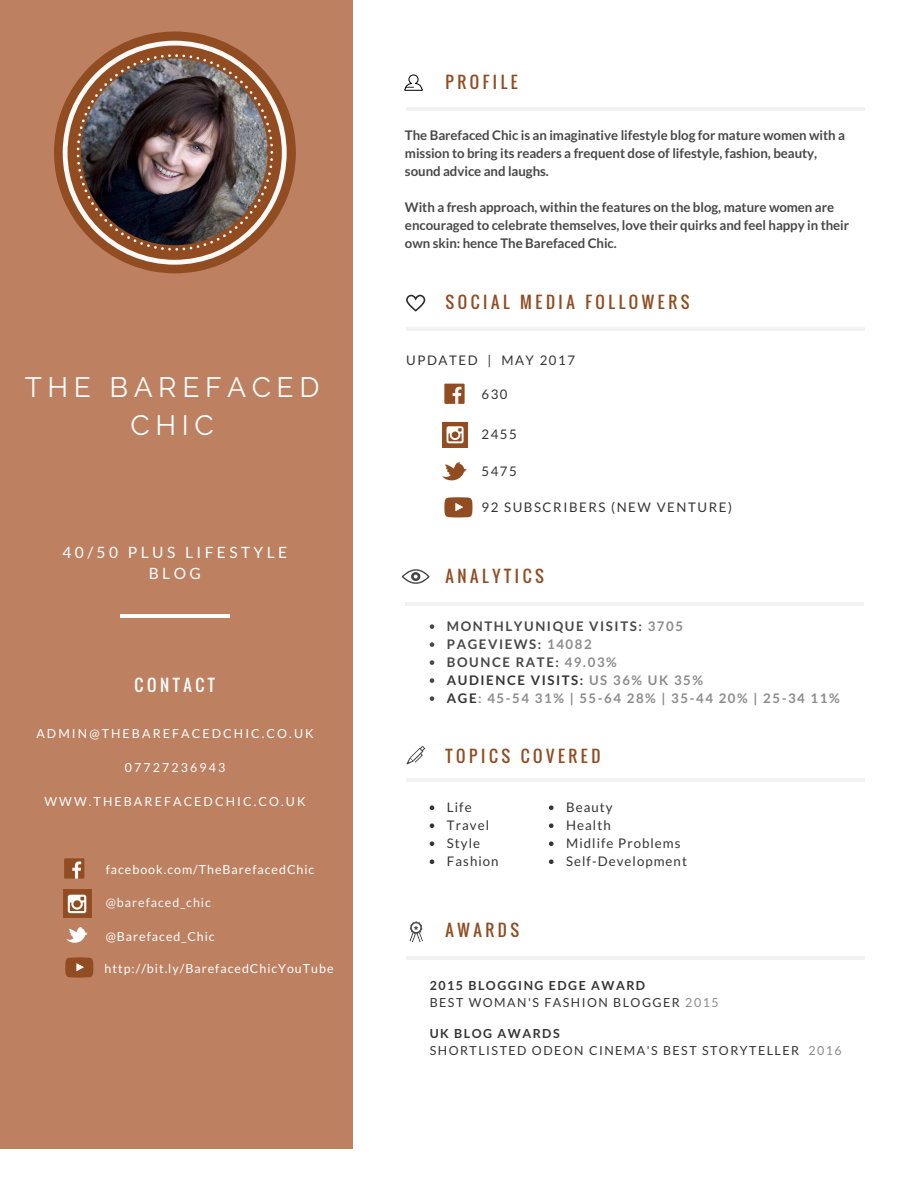
<style>
.page{position:relative;width:918px;height:1188px;background:#fff}
.page>*{position:absolute;margin:0;border:0;box-sizing:border-box;transform-origin:0 0}
.t1{font:28.05px/38.2px "Raleway";letter-spacing:.2em;color:#fff;text-align:center}
.t2{font:16.35px "Oswald";letter-spacing:.22em;color:#914c21}
.t3{font:16.35px "Oswald";letter-spacing:.22em;color:#fff}
.t4{font:15.6px/21.3px "Lato";letter-spacing:.22em;color:#fff;text-align:center}
.t5{font:700 13.2px/18px "Lato";letter-spacing:-.005em;color:#484848}
.t6{font:700 13.2px/18px "Lato";letter-spacing:.12em;color:#8c8c8c}
.t7{font:13.2px/18px "Lato";letter-spacing:.08em;color:#353535}
.t8{font:13.2px "Lato";letter-spacing:.12em;color:#353535}
.t9{font:12.45px/16.8px "Lato";letter-spacing:.12em;color:#353535}
.t10{font:12.45px "Lato";letter-spacing:.08em;color:#fff}
.t11{font:12.45px "Lato";letter-spacing:.17em;color:#fff}
.t12{font:12.45px "Lato";letter-spacing:.08em;color:#f8f8f8}
.s1{color:#484848}
.s2{color:#353535}
.s3{font-weight:700}
.s4{color:#8c8c8c}
</style>
<div class="page">
<div style="left:0;top:0;width:352px;height:1149px;background:#bd8061"></div>
<svg style="left:54px;top:32px;width:242px;height:241px"></svg>
<svg style="left:63px;top:41px;width:224px;height:224px"></svg>
<hr style="left:121px;top:614px;width:109px;height:4px;background:#fff">
<hr style="left:406px;top:327px;width:459px;height:4px;background:#f2f2f2">
<hr style="left:405px;top:602px;width:459px;height:3px;background:#f2f2f2">
<svg style="left:430px;top:624px;width:4px;height:5px"></svg>
<svg style="left:430px;top:642px;width:4px;height:5px"></svg>
<svg style="left:430px;top:660px;width:4px;height:5px"></svg>
<svg style="left:430px;top:678px;width:4px;height:5px"></svg>
<svg style="left:430px;top:696px;width:4px;height:5px"></svg>
<hr style="left:406px;top:778px;width:459px;height:4px;background:#f2f2f2">
<hr style="left:406px;top:107px;width:459px;height:3px;background:#f2f2f2">
<div style="left:64px;top:858px;width:20px;height:21px;background:#914c21"></div>
<svg style="left:72px;top:861px;width:9px;height:18px"></svg>
<svg style="left:63px;top:890px;width:28px;height:28px"></svg>
<svg style="left:66px;top:927px;width:22px;height:16px"></svg>
<svg style="left:404px;top:74px;width:19px;height:17px"></svg>
<svg style="left:406px;top:745px;width:20px;height:20px"></svg>
<svg style="left:409px;top:921px;width:14px;height:22px"></svg>
<hr style="left:406px;top:956px;width:459px;height:4px;background:#f2f2f2">
<svg style="left:430px;top:806px;width:4px;height:4px"></svg>
<svg style="left:430px;top:824px;width:4px;height:4px"></svg>
<svg style="left:430px;top:842px;width:4px;height:4px"></svg>
<svg style="left:430px;top:860px;width:4px;height:4px"></svg>
<svg style="left:549px;top:806px;width:4px;height:4px"></svg>
<svg style="left:549px;top:824px;width:4px;height:4px"></svg>
<svg style="left:549px;top:842px;width:4px;height:4px"></svg>
<svg style="left:549px;top:860px;width:4px;height:4px"></svg>
<img style="left:81px;top:58px;width:187px;height:187px;border-radius:92px">
<svg style="left:65px;top:957px;width:28px;height:21px"></svg>
<svg style="left:406px;top:295px;width:19px;height:17px"></svg>
<div style="left:444px;top:384px;width:21px;height:20px;background:#914c21"></div>
<svg style="left:453px;top:387px;width:8px;height:17px"></svg>
<svg style="left:442px;top:422px;width:26px;height:26px"></svg>
<svg style="left:444px;top:497px;width:28px;height:20px"></svg>
<svg style="left:442px;top:462px;width:25px;height:18px"></svg>
<svg style="left:402px;top:569px;width:28px;height:15px"></svg>
<p class="t2" style="left:445px;top:69px;width:74px">PROFILE</p>
<p class="t5" style="left:405px;top:125px;width:442px">The Barefaced Chic is an imaginative lifestyle blog for mature women with a mission to bring its readers a frequent dose of lifestyle, fashion, beauty, sound advice and laughs.</p>
<p class="t5" style="left:405px;top:197px;width:446px">With a fresh approach, within the features on the blog, mature women are encouraged to celebrate themselves, love their quirks and feel happy in their own skin: hence The Barefaced Chic.</p>
<p class="t2" style="left:445px;top:290px;width:246px">SOCIAL MEDIA FOLLOWERS</p>
<h1 class="t1" style="left:25px;top:368px;width:296px">THE BAREFACED<br>CHIC</h1>
<p class="t4" style="left:63px;top:541px;width:226px">40/50 PLUS LIFESTYLE<br>BLOG</p>
<p class="t3" style="left:135px;top:672px;width:82px">CONTACT</p>
<p class="t8" style="left:406px;top:351px;width:170px">UPDATED | MAY 2017</p>
<p class="t7" style="left:481px;top:385px;width:28px">630</p>
<p class="t7" style="left:481px;top:425px;width:37px">2455</p>
<p class="t7" style="left:481px;top:462px;width:37px">5475</p>
<p class="t8" style="left:481px;top:499px;width:252px">92 SUBSCRIBERS (NEW VENTURE)</p>
<p class="t2" style="left:445px;top:563px;width:100px">ANALYTICS</p>
<p class="t6" style="left:447px;top:617px;width:394px"><span class="s1">MONTHLYUNIQUE VISITS:</span> 3705<br><span class="s1">PAGEVIEWS:</span> 14082<br><span class="s1">BOUNCE RATE:</span> 49.03%<br><span class="s2">AUDIENCE VISITS:</span> US 36% UK 35%<br><span class="s2">AGE</span>: 45-54 31% | 55-64 28% | 35-44 20% | 25-34 11%</p>
<p class="t11" style="left:36px;top:726px;width:279px">ADMIN@THEBAREFACEDCHIC.CO.UK</p>
<p class="t11" style="left:125px;top:759px;width:102px">07727236943</p>
<p class="t11" style="left:45px;top:793px;width:263px">WWW.THEBAREFACEDCHIC.CO.UK</p>
<p class="t2" style="left:445px;top:743px;width:156px">TOPICS COVERED</p>
<p class="t7" style="left:447px;top:798px;width:53px">Life<br>Travel<br>Style<br>Fashion</p>
<p class="t7" style="left:566px;top:798px;width:122px">Beauty<br>Health<br>Midlife Problems<br>Self-Development</p>
<p class="t10" style="left:106px;top:862px;width:210px">facebook.com/TheBarefacedChic</p>
<p class="t12" style="left:106px;top:894px;width:107px">@barefaced_chic</p>
<p class="t10" style="left:106px;top:928px;width:110px">@Barefaced_Chic</p>
<p class="t2" style="left:445px;top:918px;width:75px">AWARDS</p>
<p class="t10" style="left:105px;top:961px;width:230px">http://bit.ly/BarefacedChicYouTube</p>
<p class="t9" style="left:430px;top:977px;width:290px"><span class="s3">2015 BLOGGING EDGE AWARD<br></span>BEST WOMAN'S FASHION BLOGGER <span class="s4">2015</span></p>
<p class="t9" style="left:430px;top:1025px;width:414px"><span class="s3">UK BLOG AWARDS<br></span>SHORTLISTED ODEON CINEMA'S BEST STORYTELLER <span class="s4">2016</span></p>
</div>
